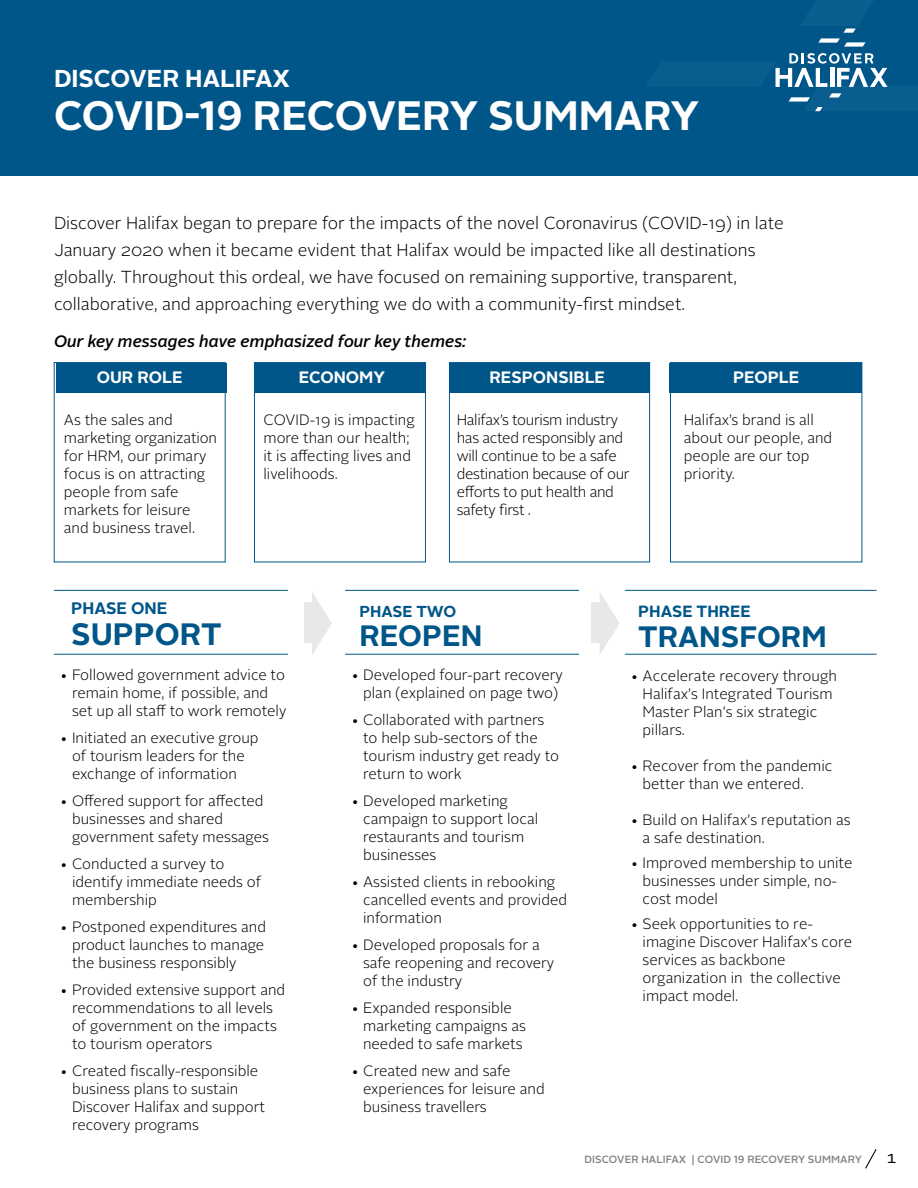
<style>
.page{position:relative;width:918px;height:1188px;background:#fff}
.page>*{position:absolute;margin:0;border:0;box-sizing:border-box;transform-origin:0 0}
.t1{font:700 40.95px "Alright Sans";color:#fff}
.t2{font:700 30.9px "Alright Sans";color:#005689}
.t3{font:700 29.4px "Alright Sans";color:#005689}
.t4{font:700 24.45px "Alright Sans";color:#fff}
.t5{font:300 17.4px/27px "Alright Sans";color:#000}
.t6{font:700 16.65px "Alright Sans";color:#005689}
.t7{font:italic 500 16.5px "Alright Sans";color:#000}
.t8{font:700 16.5px "Alright Sans";color:#fff}
.t9{font:16.5px "Alright Sans";color:#000}
.t10{font:700 16.2px "Alright Sans";color:#005689}
.t11{font:700 15.9px "Alright Sans";color:#005689}
.t12{font:300 15px/18px "Alright Sans";color:#000}
.t13{font:300 15px/18px "Alright Sans";letter-spacing:-.02em;color:#000}
.t14{font:500 10.5px "Alright Sans";letter-spacing:.005em;color:#808080}
</style>
<div class="page">
<div style="left:56px;top:363px;width:171px;height:29px;background:#005689"></div>
<div style="left:449px;top:363px;width:201px;height:29px;background:#005689"></div>
<div style="left:670px;top:363px;width:192px;height:29px;background:#005689"></div>
<div style="left:0;top:0;width:918px;height:176px;background:#005689"></div>
<hr style="left:54px;top:590px;width:234px;height:1px;background:#005689">
<hr style="left:345px;top:590px;width:234px;height:1px;background:#005689">
<hr style="left:625px;top:590px;width:252px;height:1px;background:#005689">
<hr style="left:54px;top:654px;width:234px;height:1px;background:#005689">
<hr style="left:345px;top:654px;width:234px;height:1px;background:#005689">
<hr style="left:625px;top:654px;width:252px;height:1px;background:#005689">
<div style="left:592px;top:602px;width:10px;height:41px;background:#e8e8e8"></div>
<svg style="left:600px;top:593px;width:19px;height:61px"></svg>
<div style="left:304px;top:602px;width:11px;height:41px;background:#e8e8e8"></div>
<svg style="left:312px;top:592px;width:20px;height:63px"></svg>
<svg style="left:865px;top:1149px;width:12px;height:20px"></svg>
<svg style="left:818px;top:28px;width:48px;height:19px"></svg>
<svg style="left:775px;top:53px;width:113px;height:58px"></svg>
<div style="left:254px;top:363px;width:171px;height:29px;background:#005689"></div>
<div style="left:254px;top:362px;width:172px;height:200px;border:1px solid #005689"></div>
<div style="left:54px;top:362px;width:171px;height:200px;border:1px solid #005689"></div>
<div style="left:449px;top:362px;width:201px;height:200px;border:1px solid #005689"></div>
<div style="left:670px;top:362px;width:192px;height:200px;border:1px solid #005689"></div>
<h3 class="t4" style="left:54px;top:61px;width:238px">DISCOVER HALIFAX</h3>
<h1 class="t1" style="left:54px;top:87px;width:647px">COVID-19 RECOVERY SUMMARY</h1>
<p class="t5" style="left:54px;top:210px;width:731px">Discover Halifax began to prepare for the impacts of the novel Coronavirus (COVID-19) in late January 2020 when it became evident that Halifax would be impacted like all destinations globally. Throughout this ordeal, we have focused on remaining supportive, transparent, collaborative, and approaching everything we do with a community-first mindset.</p>
<p class="t7" style="left:54px;top:330px;width:414px">Our key messages have emphasized four key themes:</p>
<p class="t8" style="left:97px;top:365px;width:87px">OUR ROLE</p>
<p class="t8" style="left:489px;top:365px;width:117px">RESPONSIBLE</p>
<p class="t8" style="left:733px;top:365px;width:68px">PEOPLE</p>
<p class="t12" style="left:263px;top:411px;width:153px">COVID-19 is impacting more than our health; it is affecting lives and livelihoods.</p>
<p class="t8" style="left:299px;top:365px;width:88px">ECONOMY</p>
<p class="t12" style="left:64px;top:411px;width:155px">As the sales and marketing organization for HRM, our primary focus is on attracting people from safe markets for leisure and business travel.</p>
<p class="t13" style="left:457px;top:411px;width:174px">Halifax’s tourism industry has acted responsibly and will continue to be a safe destination because of our efforts to put health and safety first .</p>
<p class="t12" style="left:684px;top:411px;width:150px">Halifax’s brand is all about our people, and people are our top priority.</p>
<p class="t6" style="left:71px;top:597px;width:98px">PHASE ONE</p>
<h2 class="t2" style="left:71px;top:613px;width:152px">SUPPORT</h2>
<p class="t12" style="left:72px;top:666px;width:216px;text-indent:-12px">• Followed government advice to remain home, if possible, and set up all staff to work remotely</p>
<p class="t12" style="left:72px;top:729px;width:188px;text-indent:-12px">• Initiated an executive group of tourism leaders for the exchange of information</p>
<p class="t12" style="left:72px;top:792px;width:198px;text-indent:-12px">• Offered support for affected businesses and shared government safety messages</p>
<p class="t12" style="left:72px;top:855px;width:191px;text-indent:-12px">• Conducted a survey to identify immediate needs of membership</p>
<p class="t12" style="left:72px;top:918px;width:196px;text-indent:-12px">• Postponed expenditures and product launches to manage the business responsibly</p>
<p class="t12" style="left:72px;top:981px;width:215px;text-indent:-12px">• Provided extensive support and recommendations to all levels of government on the impacts to tourism operators</p>
<p class="t12" style="left:72px;top:1062px;width:195px;text-indent:-12px">• Created fiscally-responsible business plans to sustain<br>Discover Halifax and support recovery programs</p>
<p class="t11" style="left:359px;top:600px;width:98px">PHASE TWO</p>
<h3 class="t3" style="left:359px;top:615px;width:124px">REOPEN</h3>
<p class="t12" style="left:351px;top:666px;width:213px;text-align:center">• Developed four-part recovery plan (explained on page two)</p>
<p class="t12" style="left:363px;top:711px;width:197px;text-indent:-12px">• Collaborated with partners to help sub-sectors of the tourism industry get ready to return to work</p>
<p class="t12" style="left:363px;top:792px;width:177px;text-indent:-12px">• Developed marketing campaign to support local restaurants and tourism businesses</p>
<p class="t12" style="left:363px;top:873px;width:205px;text-indent:-12px">• Assisted clients in rebooking cancelled events and provided information</p>
<p class="t12" style="left:363px;top:936px;width:193px;text-indent:-12px">• Developed proposals for a safe reopening and recovery of the industry</p>
<p class="t12" style="left:363px;top:999px;width:164px;text-indent:-12px">• Expanded responsible marketing campaigns as needed to safe markets</p>
<p class="t12" style="left:363px;top:1062px;width:183px;text-indent:-12px">• Created new and safe experiences for leisure and business travellers</p>
<p class="t10" style="left:638px;top:600px;width:114px">PHASE THREE</p>
<h3 class="t3" style="left:638px;top:616px;width:190px">TRANSFORM</h3>
<p class="t12" style="left:643px;top:667px;width:196px;text-indent:-12px">• Accelerate recovery through<br>Halifax’s Integrated Tourism<br>Master Plan's six strategic pillars.</p>
<p class="t12" style="left:643px;top:757px;width:191px;text-indent:-12px">• Recover from the pandemic better than we entered.</p>
<p class="t12" style="left:643px;top:811px;width:210px;text-indent:-12px">• Build on Halifax's reputation as a safe destination.</p>
<p class="t12" style="left:643px;top:854px;width:212px;text-indent:-12px">• Improved membership to unite businesses under simple, no&shy;cost model</p>
<p class="t12" style="left:643px;top:915px;width:211px;text-indent:-12px">• Seek opportunities to re&shy;imagine Discover Halifax's core services as backbone organization in the collective impact model.</p>
<p class="t14" style="left:585px;top:1152px;width:279px">DISCOVER HALIFAX | COVID 19 RECOVERY SUMMARY</p>
<p class="t9" style="left:887px;top:1146px;width:12px">1</p>
</div>
